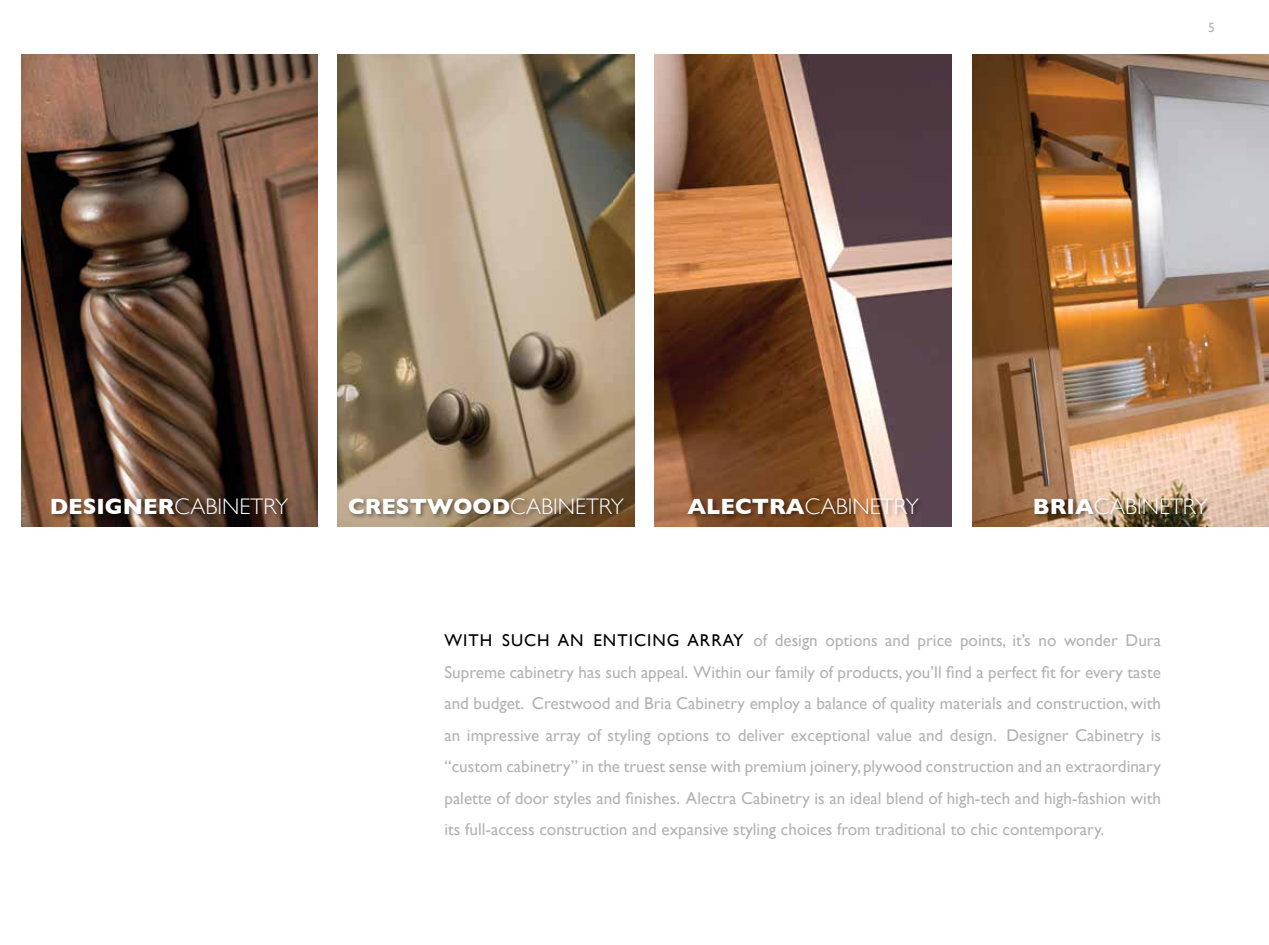
<style>
.page{position:relative;width:1269px;height:945px;background:#fff}
.page>*{position:absolute;margin:0;border:0;box-sizing:border-box;transform-origin:0 0}
.t1{font:300 22.5px "Gill Sans";color:#fff}
.t2{font:700 22.5px "Gill Sans";color:#fff}
.t3{font:17.1px/31.5px "Gill Sans";color:#b1b4b6;text-align:justify}
.t4{font:13.5px "Gill Sans";color:#b1b4b6}
.s1{font-weight:700}
.s2{font-weight:300}
.s3{color:#000}
</style>
<div class="page">
<img style="left:972px;top:54px;width:297px;height:472px">
<img style="left:338px;top:54px;width:296px;height:472px">
<img style="left:21px;top:54px;width:296px;height:472px">
<img style="left:655px;top:54px;width:297px;height:472px">
<div style="left:50px;top:497px;width:244px;height:23px;background:#000;opacity:.4"></div>
<div style="left:347px;top:497px;width:283px;height:23px;background:#000;opacity:.4"></div>
<div style="left:686px;top:497px;width:239px;height:23px;background:#000;opacity:.4"></div>
<div style="left:1033px;top:497px;width:181px;height:23px;background:#000;opacity:.4"></div>
<p class="t4" style="left:1208px;top:19px;width:8px">5</p>
<h1 class="t1" style="left:50px;top:493px;width:240px"><span class="s1">DESIGNER</span>CABINETRY</h1>
<h1 class="t2" style="left:348px;top:493px;width:277px">CRESTWOOD<span class="s2">CABINETRY</span></h1>
<h1 class="t1" style="left:688px;top:493px;width:233px"><span class="s1">ALECTRA</span>CABINETRY</h1>
<h1 class="t1" style="left:1033px;top:493px;width:177px"><span class="s1">BRIA</span>CABINETRY</h1>
<p class="t3" style="left:444px;top:625px;width:718px"><span class="s3">WITH SUCH AN ENTICING ARRAY</span> of design options and price points, it’s no wonder Dura Supreme cabinetry has such appeal. Within our family of products, you’ll find a perfect fit for every taste and budget. Crestwood and Bria Cabinetry employ a balance of quality materials and construction, with an impressive array of styling options to deliver exceptional value and design. Designer Cabinetry is “custom cabinetry” in the truest sense with premium joinery, plywood construction and an extraordinary palette of door styles and finishes. Alectra Cabinetry is an ideal blend of high-tech and high-fashion with its full-access construction and expansive styling choices from traditional to chic contemporary.</p>
</div>
